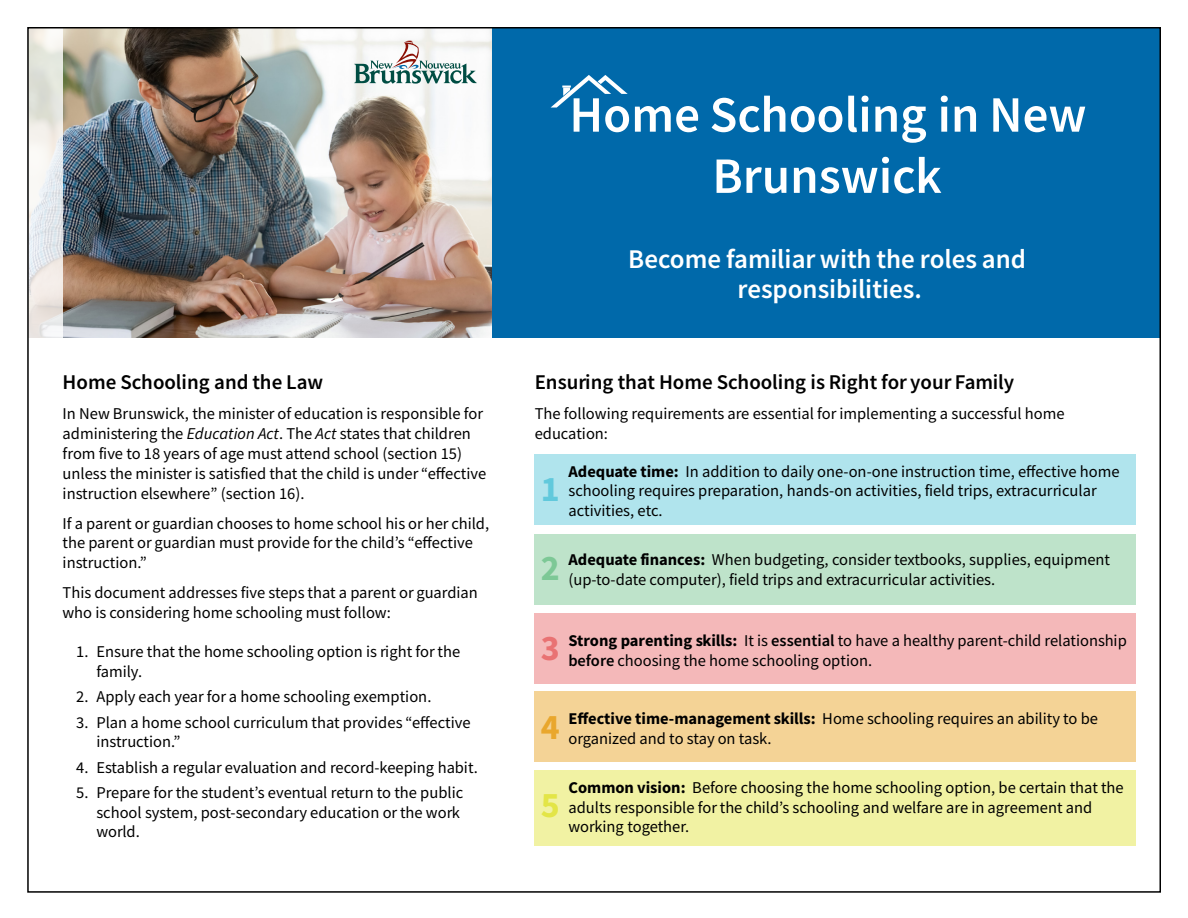
<style>
.page{position:relative;width:1188px;height:918px;background:#fff}
.page>*{position:absolute;margin:0;border:0;box-sizing:border-box;transform-origin:0 0}
.t1{font:51px/61.2px "Source Sans Variable";letter-spacing:.03em;color:#fff;text-align:center}
.t2{font:36px "Source Sans Variable";color:#61c9dc}
.t3{font:36px "Source Sans Variable";color:#7dc896}
.t4{font:36px "Source Sans Variable";color:#e97273}
.t5{font:36px "Source Sans Variable";color:#e9a72d}
.t6{font:36px "Source Sans Variable";color:#e3e547}
.t7{font:27px/30px "Source Sans Variable";letter-spacing:.03em;color:#fff;text-align:center}
.t8{font:21px "Source Sans Variable";letter-spacing:.035em;color:#000}
.t9{font:16.5px/19.5px "Source Sans Variable";letter-spacing:.02em;color:#000}
.s1{font-style:italic}
</style>
<div class="page">
<img style="left:63px;top:30px;width:429px;height:307px">
<svg style="left:30px;top:30px;width:33px;height:308px"></svg>
<div style="left:492px;top:27px;width:667px;height:310px;background:#0069aa"></div>
<svg style="left:354px;top:40px;width:123px;height:44px"></svg>
<div style="left:535px;top:534px;width:601px;height:71px;background:#bee3ca"></div>
<div style="left:535px;top:613px;width:601px;height:71px;background:#f4b8b9"></div>
<div style="left:535px;top:691px;width:601px;height:71px;background:#f4d396"></div>
<div style="left:535px;top:770px;width:601px;height:76px;background:#f1f2a3"></div>
<div style="left:535px;top:454px;width:601px;height:71px;background:#b0e4ed"></div>
<svg style="left:551px;top:75px;width:77px;height:33px"></svg>
<p class="t8" style="left:63px;top:370px;width:261px">Home Schooling and the Law</p>
<p class="t9" style="left:63px;top:404px;width:425px">In New Brunswick, the minister of education is responsible for administering the <span class="s1">Education Act</span>. The <span class="s1">Act</span> states that children from five to 18 years of age must attend school (section 15) unless the minister is satisfied that the child is under “effective instruction elsewhere” (section 16).</p>
<p class="t9" style="left:63px;top:513px;width:427px">If a parent or guardian chooses to home school his or her child, the parent or guardian must provide for the child’s “effective instruction.”</p>
<p class="t9" style="left:63px;top:583px;width:417px">This document addresses five steps that a parent or guardian who is considering home schooling must follow:</p>
<p class="t9" style="left:96px;top:642px;width:365px;text-indent:-20px">1. Ensure that the home schooling option is right for the family.</p>
<p class="t9" style="left:76px;top:687px;width:356px">2. Apply each year for a home schooling exemption.</p>
<p class="t9" style="left:96px;top:713px;width:375px;text-indent:-20px">3. Plan a home school curriculum that provides “effective instruction.”</p>
<p class="t9" style="left:76px;top:758px;width:403px">4. Establish a regular evaluation and record-keeping habit.</p>
<p class="t9" style="left:96px;top:783px;width:368px;text-indent:-20px">5. Prepare for the student’s eventual return to the public school system, post-secondary education or the work world.</p>
<h1 class="t1" style="left:569px;top:85px;width:515px">Home Schooling in New<br>Brunswick</h1>
<h3 class="t7" style="left:628px;top:244px;width:399px">Become familiar with the roles and responsibilities.</h3>
<p class="t8" style="left:535px;top:370px;width:480px">Ensuring that Home Schooling is Right for your Family</p>
<p class="t9" style="left:535px;top:404px;width:531px">The following requirements are essential for implementing a successful home education:</p>
<p class="t9" style="left:568px;top:462px;width:552px">Adequate time: In addition to daily one-on-one instruction time, effective home schooling requires preparation, hands-on activities, field trips, extracurricular activities, etc.</p>
<p class="t9" style="left:568px;top:550px;width:543px">Adequate finances: When budgeting, consider textbooks, supplies, equipment (up-to-date computer), field trips and extracurricular activities.</p>
<h2 class="t2" style="left:541px;top:467px;width:18px">1</h2>
<h2 class="t3" style="left:541px;top:547px;width:18px">2</h2>
<h2 class="t4" style="left:541px;top:626px;width:18px">3</h2>
<p class="t9" style="left:568px;top:631px;width:560px">Strong parenting skills: It is essential to have a healthy parent-child relationship before choosing the home schooling option.</p>
<h2 class="t5" style="left:541px;top:706px;width:18px">4</h2>
<h2 class="t6" style="left:541px;top:784px;width:18px">5</h2>
<p class="t9" style="left:568px;top:709px;width:531px">Effective time-management skills: Home schooling requires an ability to be organized and to stay on task.</p>
<p class="t9" style="left:568px;top:778px;width:557px">Common vision: Before choosing the home schooling option, be certain that the adults responsible for the child’s schooling and welfare are in agreement and working together.</p>
</div>
